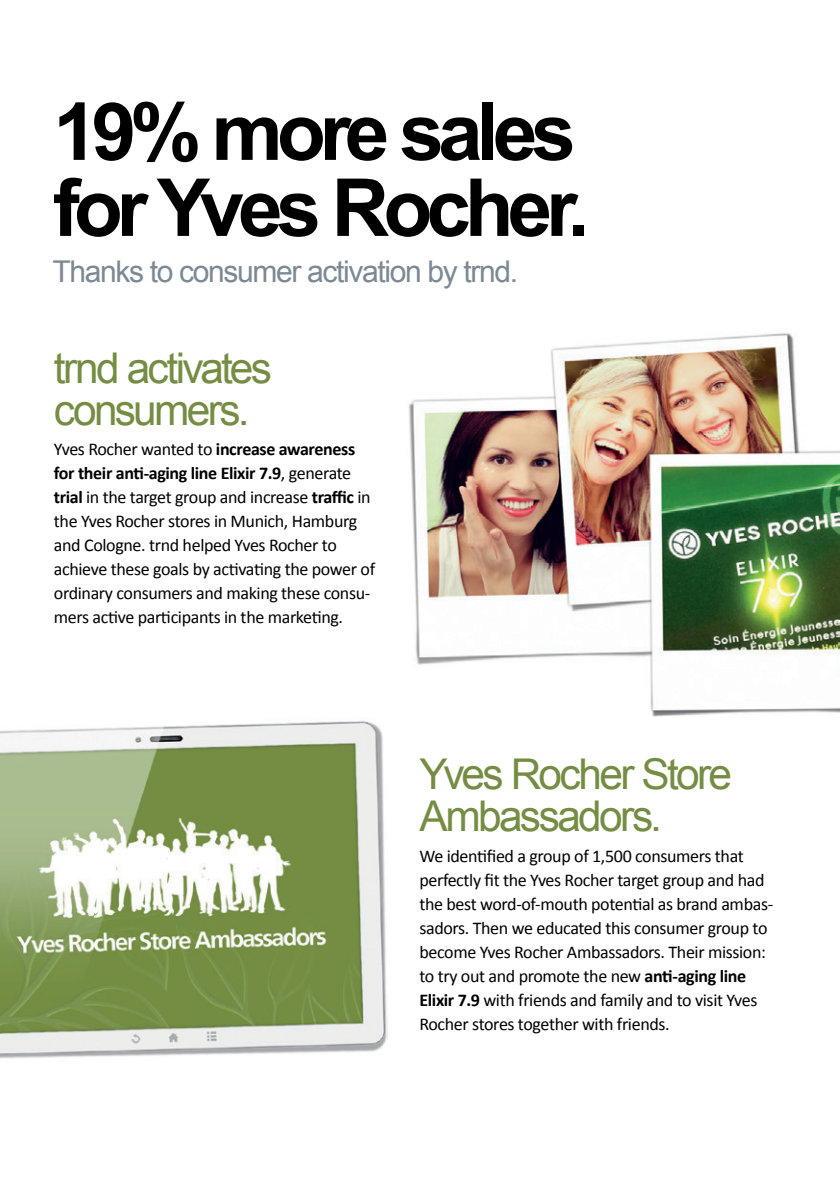
<style>
.page{position:relative;width:840px;height:1191px;background:#fff}
.page>*{position:absolute;margin:0;border:0;box-sizing:border-box;transform-origin:0 0}
.t1{font:700 80px/76px "Arial";letter-spacing:-.075em;color:#000001}
.t2{font:42.4px/42px "Arial";letter-spacing:-.065em;color:#748d43}
.t3{font:30px "Arial";letter-spacing:-.045em;color:#7c8994}
.t4{font:18px/24px "Calibri";letter-spacing:-.02em;color:#000001}
.s1{font-weight:700}
</style>
<div class="page">
<img style="left:408px;top:333px;width:431px;height:383px">
<img style="left:0;top:720px;width:387px;height:339px">
<h1 class="t1" style="left:53px;top:96px;width:537px">19% more sales for Yves Rocher.</h1>
<h3 class="t3" style="left:52px;top:252px;width:467px">Thanks to consumer activation by trnd.</h3>
<h2 class="t2" style="left:54px;top:347px;width:219px">trnd activates consumers.</h2>
<p class="t4" style="left:54px;top:437px;width:322px">Yves Rocher wanted to <span class="s1">increase awareness for their anti-aging line Elixir 7.9</span>, generate <span class="s1">trial</span> in the target group and increase <span class="s1">traffic</span> in the Yves Rocher stores in Munich, Hamburg and Cologne. trnd helped Yves Rocher to achieve these goals by activating the power of ordinary consumers and making these consu&shy;mers active participants in the marketing.</p>
<h2 class="t2" style="left:419px;top:753px;width:314px">Yves Rocher Store<br>Ambassadors.</h2>
<p class="t4" style="left:419px;top:843px;width:355px">We identified a group of 1,500 consumers that perfectly fit the Yves Rocher target group and had the best word-of-mouth potential as brand ambas&shy;sadors. Then we educated this consumer group to become Yves Rocher Ambassadors. Their mission: to try out and promote the new <span class="s1">anti-aging line Elixir 7.9</span> with friends and family and to visit Yves Rocher stores together with friends.</p>
</div>
